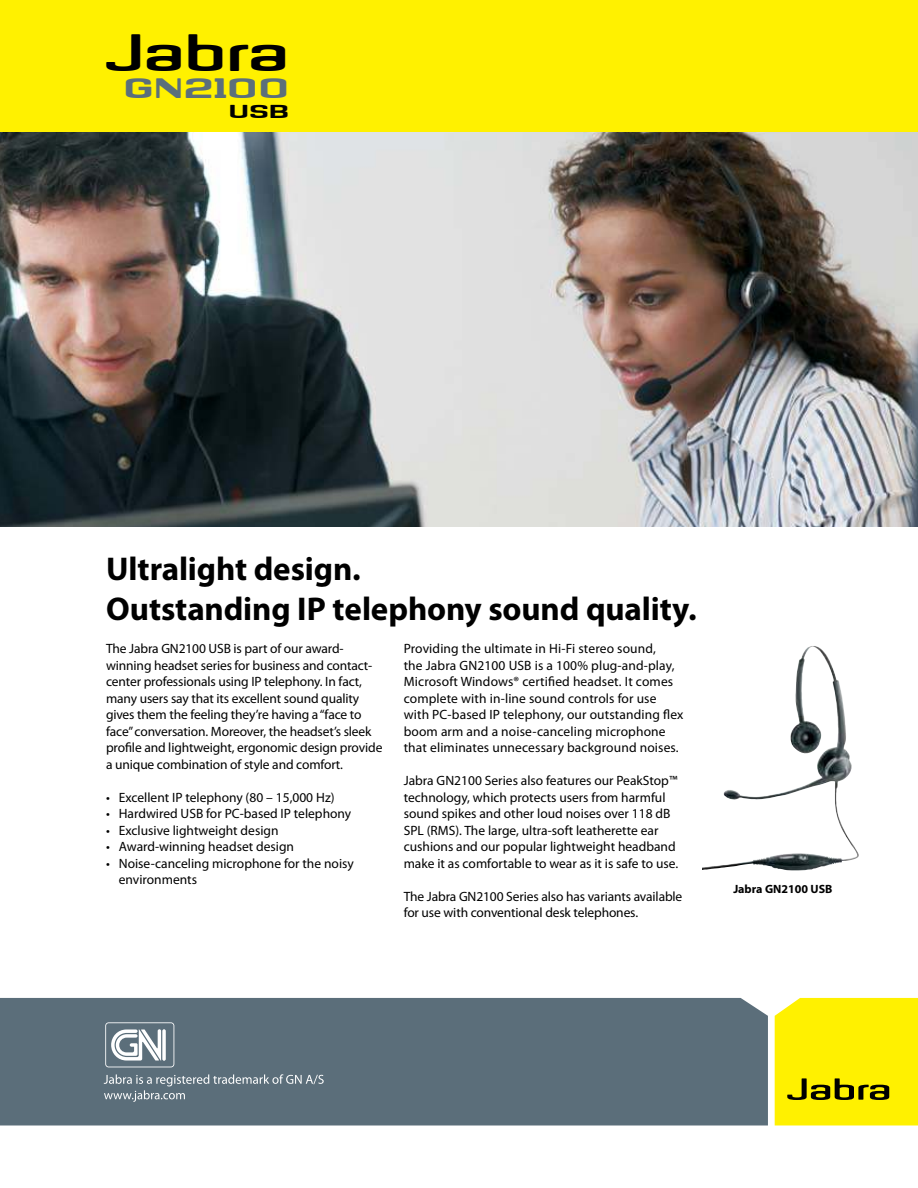
<style>
.page{position:relative;width:918px;height:1188px;background:#fff}
.page>*{position:absolute;margin:0;border:0;box-sizing:border-box;transform-origin:0 0}
.t1{font:48px "Jabra Face";color:#000}
.t2{font:36px "Jabra Face";color:#5b6f7b}
.t3{font:700 33px/39.6px "Myriad Pro";letter-spacing:-.005em;color:#000}
.t4{font:24px "Jabra Face";color:#000}
.t5{font:13.5px/16.5px "Myriad Pro";color:#000}
.t6{font:700 12px "Myriad Pro";color:#000}
</style>
<div class="page">
<div style="left:0;top:0;width:918px;height:134px;background:#fff100"></div>
<div style="left:0;top:998px;width:768px;height:127px;background:#5b6e7a"></div>
<svg style="left:775px;top:998px;width:143px;height:127px;background:#f3e503"></svg>
<svg style="left:105px;top:1022px;width:69px;height:45px"></svg>
<svg style="left:104px;top:1074px;width:220px;height:28px;background:#6e7f89"></svg>
<img style="left:703px;top:781px;width:154px;height:90px">
<img style="left:0;top:132px;width:918px;height:394px">
<h1 class="t1" style="left:106px;top:27px;width:185px">jabra</h1>
<h2 class="t2" style="left:123px;top:65px;width:168px">GN2100</h2>
<h3 class="t4" style="left:228px;top:95px;width:62px">USB</h3>
<h3 class="t3" style="left:106px;top:552px;width:592px">Ultralight design.<br>Outstanding IP telephony sound quality.</h3>
<p class="t5" style="left:106px;top:641px;width:278px">The Jabra GN2100 USB is part of our award&shy;winning headset series for business and contact&shy;center professionals using IP telephony. In fact, many users say that its excellent sound quality gives them the feeling they’re having a “face to face” conversation. Moreover, the headset’s sleek profile and lightweight, ergonomic design provide a unique combination of style and comfort.</p>
<p class="t5" style="left:106px;top:790px;width:230px">• Excellent IP telephony (80 – 15,000 Hz)</p>
<p class="t5" style="left:106px;top:806px;width:247px">• Hardwired USB for PC-based IP telephony</p>
<p class="t5" style="left:106px;top:823px;width:174px">• Exclusive lightweight design</p>
<p class="t5" style="left:106px;top:839px;width:189px">• Award-winning headset design</p>
<p class="t5" style="left:119px;top:856px;width:237px;text-indent:-13px">• Noise-canceling microphone for the noisy environments</p>
<p class="t5" style="left:404px;top:641px;width:281px">Providing the ultimate in Hi-Fi stereo sound,<br>the Jabra GN2100 USB is a 100% plug-and-play, Microsoft Windows® certified headset. It comes complete with in-line sound controls for use with PC-based IP telephony, our outstanding flex boom arm and a noise-canceling microphone that eliminates unnecessary background noises.</p>
<p class="t5" style="left:404px;top:773px;width:276px">Jabra GN2100 Series also features our PeakStop™ technology, which protects users from harmful sound spikes and other loud noises over 118 dB SPL (RMS). The large, ultra-soft leatherette ear cushions and our popular lightweight headband make it as comfortable to wear as it is safe to use.</p>
<p class="t5" style="left:404px;top:889px;width:280px">The Jabra GN2100 Series also has variants available for use with conventional desk telephones.</p>
<p class="t6" style="left:733px;top:885px;width:101px">Jabra GN2100 USB</p>
</div>
